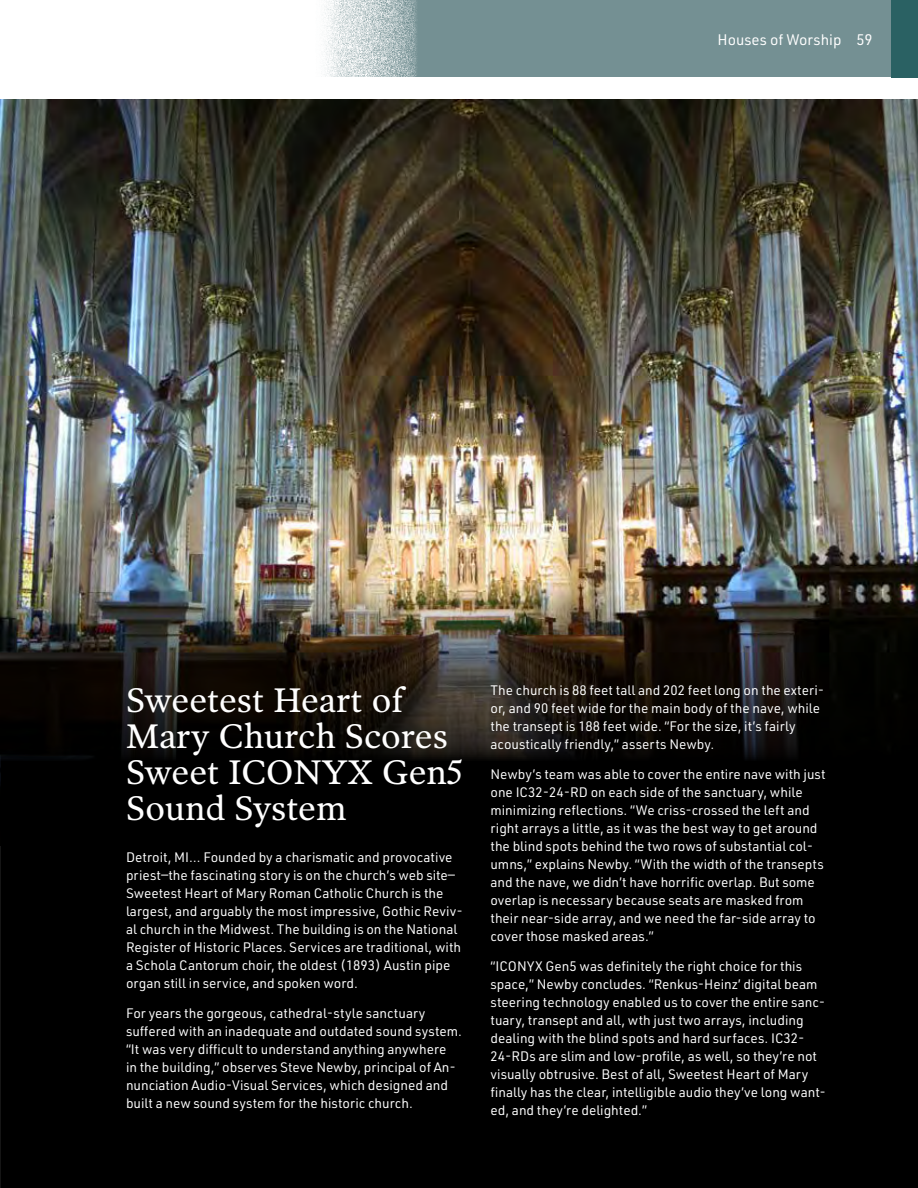
<style>
.page{position:relative;width:918px;height:1188px;background:#fff}
.page>*{position:absolute;margin:0;border:0;box-sizing:border-box;transform-origin:0 0}
.t1{font:34.5px/36px "Poynter Oldstyle Text";color:#fff}
.t2{font:15px "URWDIN";color:#fff}
.t3{font:13.5px/18px "URWDIN";color:#fff}
</style>
<div class="page">
<svg style="left:324px;top:0;width:567px;height:77px;background:#819a9d"></svg>
<div style="left:891px;top:0;width:27px;height:77px;background:#2a6163"></div>
<img style="left:0;top:99px;width:918px;height:746px">
<img style="left:1px;top:448px;width:917px;height:740px">
<p class="t2" style="left:718px;top:30px;width:157px">Houses of Worship 59</p>
<h1 class="t1" style="left:126px;top:681px;width:338px">Sweetest Heart of<br>Mary Church Scores<br>Sweet ICONYX Gen5<br>Sound System</h1>
<p class="t3" style="left:126px;top:848px;width:338px">Detroit, MI… Founded by a charismatic and provocative priest—the fascinating story is on the church’s web site— Sweetest Heart of Mary Roman Catholic Church is the largest, and arguably the most impressive, Gothic Reviv&shy;al church in the Midwest. The building is on the National Register of Historic Places. Services are traditional, with a Schola Cantorum choir, the oldest (1893) Austin pipe organ still in service, and spoken word.</p>
<p class="t3" style="left:126px;top:1004px;width:338px">For years the gorgeous, cathedral-style sanctuary suffered with an inadequate and outdated sound system. “It was very difficult to understand anything anywhere<br>in the building,” observes Steve Newby, principal of An&shy;nunciation Audio-Visual Services, which designed and built a new sound system for the historic church.</p>
<p class="t3" style="left:490px;top:681px;width:335px">The church is 88 feet tall and 202 feet long on the exteri&shy;or, and 90 feet wide for the main body of the nave, while the transept is 188 feet wide. “For the size, it’s fairly acoustically friendly,” asserts Newby.</p>
<p class="t3" style="left:490px;top:765px;width:337px">Newby’s team was able to cover the entire nave with just one IC32-24-RD on each side of the sanctuary, while minimizing reflections. “We criss-crossed the left and right arrays a little, as it was the best way to get around the blind spots behind the two rows of substantial col&shy;umns,” explains Newby. “With the width of the transepts and the nave, we didn’t have horrific overlap. But some overlap is necessary because seats are masked from their near-side array, and we need the far-side array to cover those masked areas.”</p>
<p class="t3" style="left:490px;top:957px;width:337px">“ICONYX Gen5 was definitely the right choice for this space,” Newby concludes. “Renkus-Heinz’ digital beam steering technology enabled us to cover the entire sanc&shy;tuary, transept and all, wth just two arrays, including dealing with the blind spots and hard surfaces. IC32- 24-RDs are slim and low-profile, as well, so they’re not visually obtrusive. Best of all, Sweetest Heart of Mary finally has the clear, intelligible audio they’ve long want&shy;ed, and they’re delighted.”</p>
</div>
